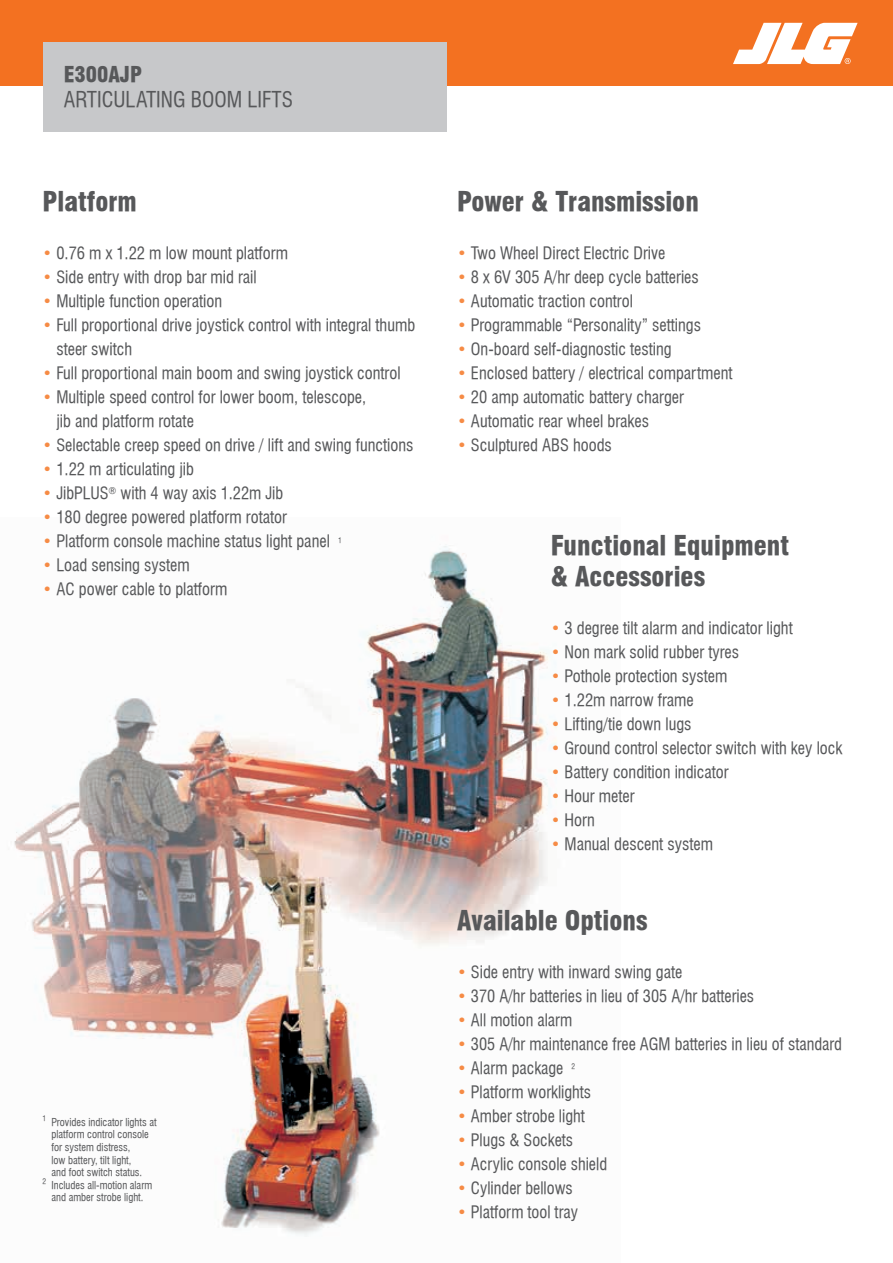
<style>
.page{position:relative;width:893px;height:1263px;background:#fff}
.page>*{position:absolute;margin:0;border:0;box-sizing:border-box;transform-origin:0 0}
.t1{font:26.25px/31.5px "Swiss 721 Black Condensed BT";color:#57585a}
.t2{font:21px "Swiss 721 Condensed BT";color:#57585a}
.t3{font:21px "Swiss 721 Black Condensed BT";color:#57585a}
.t4{font:16.5px/24px "Swiss 721 Condensed BT";color:#57585a}
.t5{font:10.5px "Swiss 721 Condensed BT";color:#57585a}
.s1{color:#f68b45}
</style>
<div class="page">
<div style="left:0;top:0;width:893px;height:85px;background:#f37121"></div>
<div style="left:43px;top:43px;width:403px;height:89px;background:#c7c8ca"></div>
<svg style="left:733px;top:23px;width:125px;height:41px"></svg>
<img style="left:14px;top:546px;width:543px;height:690px">
<p class="t3" style="left:64px;top:62px;width:80px">E300AJP</p>
<p class="t2" style="left:64px;top:87px;width:231px">ARTICULATING BOOM LIFTS</p>
<h1 class="t1" style="left:43px;top:186px;width:96px">Platform</h1>
<p class="t4" style="left:43px;top:241px;width:247px"><span class="s1">•</span> 0.76 m x 1.22 m low mount platform</p>
<p class="t4" style="left:43px;top:265px;width:216px"><span class="s1">•</span> Side entry with drop bar mid rail</p>
<p class="t4" style="left:43px;top:289px;width:181px"><span class="s1">•</span> Multiple function operation</p>
<p class="t4" style="left:56px;top:313px;width:360px;text-indent:-14px"><span class="s1">•</span> Full proportional drive joystick control with integral thumb steer switch</p>
<p class="t4" style="left:43px;top:361px;width:360px"><span class="s1">•</span> Full proportional main boom and swing joystick control</p>
<p class="t4" style="left:56px;top:385px;width:311px;text-indent:-14px"><span class="s1">•</span> Multiple speed control for lower boom, telescope, jib and platform rotate</p>
<p class="t4" style="left:43px;top:433px;width:373px"><span class="s1">•</span> Selectable creep speed on drive / lift and swing functions</p>
<p class="t4" style="left:43px;top:457px;width:153px"><span class="s1">•</span> 1.22 m articulating jib</p>
<p class="t4" style="left:43px;top:481px;width:242px"><span class="s1">•</span> JibPLUS<sup>®</sup> with 4 way axis 1.22m Jib</p>
<p class="t4" style="left:43px;top:505px;width:246px"><span class="s1">•</span> 180 degree powered platform rotator</p>
<p class="t4" style="left:43px;top:529px;width:301px"><span class="s1">•</span> Platform console machine status light panel <sup>1</sup></p>
<p class="t4" style="left:43px;top:553px;width:149px"><span class="s1">•</span> Load sensing system</p>
<p class="t4" style="left:43px;top:577px;width:187px"><span class="s1">•</span> AC power cable to platform</p>
<p class="t5" style="left:43px;top:1115px;width:116px"><sup>1</sup> Provides indicator lights at</p>
<p class="t5" style="left:51px;top:1128px;width:99px">platform control console</p>
<p class="t5" style="left:51px;top:1141px;width:81px">for system distress,</p>
<p class="t5" style="left:51px;top:1153px;width:82px">low battery, tilt light,</p>
<p class="t5" style="left:51px;top:1166px;width:92px">and foot switch status.</p>
<p class="t5" style="left:43px;top:1178px;width:111px"><sup>2</sup> Includes all-motion alarm</p>
<p class="t5" style="left:51px;top:1191px;width:93px">and amber strobe light.</p>
<h1 class="t1" style="left:457px;top:186px;width:243px">Power &amp; Transmission</h1>
<p class="t4" style="left:457px;top:241px;width:210px"><span class="s1">•</span> Two Wheel Direct Electric Drive</p>
<p class="t4" style="left:457px;top:265px;width:243px"><span class="s1">•</span> 8 x 6V 305 A/hr deep cycle batteries</p>
<p class="t4" style="left:457px;top:289px;width:177px"><span class="s1">•</span> Automatic traction control</p>
<p class="t4" style="left:457px;top:313px;width:245px"><span class="s1">•</span> Programmable “Personality” settings</p>
<p class="t4" style="left:457px;top:337px;width:216px"><span class="s1">•</span> On-board self-diagnostic testing</p>
<p class="t4" style="left:457px;top:361px;width:277px"><span class="s1">•</span> Enclosed battery / electrical compartment</p>
<p class="t4" style="left:457px;top:385px;width:228px"><span class="s1">•</span> 20 amp automatic battery charger</p>
<p class="t4" style="left:457px;top:409px;width:193px"><span class="s1">•</span> Automatic rear wheel brakes</p>
<p class="t4" style="left:457px;top:433px;width:156px"><span class="s1">•</span> Sculptured ABS hoods</p>
<h1 class="t1" style="left:551px;top:529px;width:240px">Functional Equipment &amp; Accessories</h1>
<p class="t4" style="left:551px;top:616px;width:244px"><span class="s1">•</span> 3 degree tilt alarm and indicator light</p>
<p class="t4" style="left:551px;top:640px;width:190px"><span class="s1">•</span> Non mark solid rubber tyres</p>
<p class="t4" style="left:551px;top:664px;width:178px"><span class="s1">•</span> Pothole protection system</p>
<p class="t4" style="left:551px;top:688px;width:145px"><span class="s1">•</span> 1.22m narrow frame</p>
<p class="t4" style="left:551px;top:712px;width:142px"><span class="s1">•</span> Lifting/tie down lugs</p>
<p class="t4" style="left:551px;top:736px;width:293px"><span class="s1">•</span> Ground control selector switch with key lock</p>
<p class="t4" style="left:551px;top:760px;width:179px"><span class="s1">•</span> Battery condition indicator</p>
<p class="t4" style="left:551px;top:784px;width:85px"><span class="s1">•</span> Hour meter</p>
<p class="t4" style="left:551px;top:808px;width:46px"><span class="s1">•</span> Horn</p>
<p class="t4" style="left:551px;top:832px;width:164px"><span class="s1">•</span> Manual descent system</p>
<h1 class="t1" style="left:457px;top:904px;width:192px">Available Options</h1>
<p class="t4" style="left:457px;top:960px;width:227px"><span class="s1">•</span> Side entry with inward swing gate</p>
<p class="t4" style="left:457px;top:984px;width:299px"><span class="s1">•</span> 370 A/hr batteries in lieu of 305 A/hr batteries</p>
<p class="t4" style="left:457px;top:1008px;width:117px"><span class="s1">•</span> All motion alarm</p>
<p class="t4" style="left:457px;top:1032px;width:386px"><span class="s1">•</span> 305 A/hr maintenance free AGM batteries in lieu of standard</p>
<p class="t4" style="left:457px;top:1056px;width:120px"><span class="s1">•</span> Alarm package <sup>2</sup></p>
<p class="t4" style="left:457px;top:1080px;width:136px"><span class="s1">•</span> Platform worklights</p>
<p class="t4" style="left:457px;top:1104px;width:129px"><span class="s1">•</span> Amber strobe light</p>
<p class="t4" style="left:457px;top:1128px;width:118px"><span class="s1">•</span> Plugs &amp; Sockets</p>
<p class="t4" style="left:457px;top:1152px;width:152px"><span class="s1">•</span> Acrylic console shield</p>
<p class="t4" style="left:457px;top:1176px;width:117px"><span class="s1">•</span> Cylinder bellows</p>
<p class="t4" style="left:457px;top:1200px;width:122px"><span class="s1">•</span> Platform tool tray</p>
</div>
